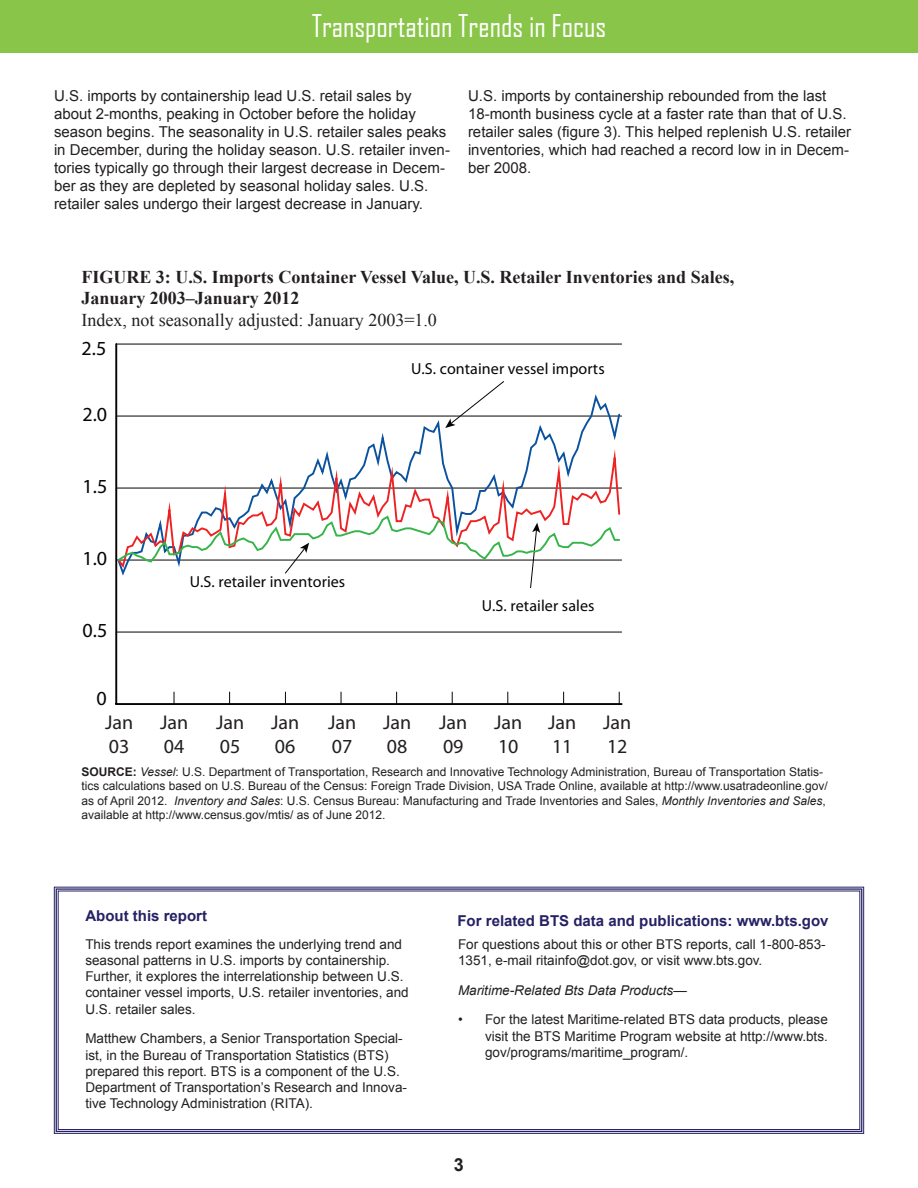
<style>
.page{position:relative;width:918px;height:1188px;background:#fff}
.page>*{position:absolute;margin:0;border:0;box-sizing:border-box;transform-origin:0 0}
.t1{font:30px "Agency FB";color:#fff}
.t2{font:19.95px/24px "Myriad Pro";color:#231f20}
.t3{font:19.95px "Myriad Pro";color:#050504}
.Figure_and_Table_Tit{font:700 18px "Times New Roman";color:#231f20}
.Figure_and_Table_Tit-2{font:18px "Times New Roman";color:#231f20}
.Figure_and_Table_Tit-3{font:700 18px "Arial";color:#231f20}
.t4{font:16.05px "Myriad Pro";letter-spacing:.005em;color:#050504}
.Body{font:15px/18px "Arial";color:#231f20}
.Body-2{font:700 15px "Arial";color:#252164}
.Body-3{font:13.5px/16.2px "Arial";color:#231f20}
.Body-4{font:italic 13.5px "Arial";color:#231f20}
.Notes_and_Sources{font:12px/14.4px "Arial";color:#231f20}
.s1{font-weight:700}
.s2{font-style:italic}
</style>
<div class="page">
<div style="left:1px;top:0;width:917px;height:53px;background:#88c548"></div>
<svg style="left:54px;top:887px;width:810px;height:247px"></svg>
<div style="left:56px;top:888px;width:806px;height:244px;border:1px solid #252164"></div>
<div style="left:58px;top:891px;width:802px;height:239px;border:1px solid #252164"></div>
<svg style="left:491px;top:381px;width:13px;height:10px"></svg>
<hr style="left:116px;top:703px;width:506px;height:2px;background:#050504">
<hr style="left:115px;top:344px;width:2px;height:360px;background:#050504">
<hr style="left:116px;top:632px;width:506px;height:1px;background:#050504">
<svg style="left:117px;top:391px;width:505px;height:170px"></svg>
<svg style="left:117px;top:440px;width:504px;height:74px"></svg>
<svg style="left:117px;top:514px;width:504px;height:75px"></svg>
<hr style="left:116px;top:344px;width:506px;height:1px;background:#050504">
<p class="t1" style="left:312px;top:8px;width:296px">Transportation Trends in Focus</p>
<p class="Body" style="left:54px;top:87px;width:397px">U.S. imports by containership lead U.S. retail sales by about 2-months, peaking in October before the holiday season begins. The seasonality in U.S. retailer sales peaks in December, during the holiday season. U.S. retailer inven&shy;tories typically go through their largest decrease in Decem&shy;ber as they are depleted by seasonal holiday sales. U.S. retailer sales undergo their largest decrease in January.</p>
<p class="Body" style="left:468px;top:87px;width:385px">U.S. imports by containership rebounded from the last 18-month business cycle at a faster rate than that of U.S. retailer sales (figure 3). This helped replenish U.S. retailer inventories, which had reached a record low in in Decem&shy;ber 2008.</p>
<p class="Figure_and_Table_Tit" style="left:81px;top:264px;width:654px">FIGURE 3: U.S. Imports Container Vessel Value, U.S. Retailer Inventories and Sales,</p>
<p class="Figure_and_Table_Tit" style="left:81px;top:286px;width:220px">January 2003–January 2012</p>
<p class="Figure_and_Table_Tit-2" style="left:81px;top:308px;width:357px">Index, not seasonally adjusted: January 2003=1.0</p>
<p class="t3" style="left:81px;top:336px;width:26px">2.5</p>
<p class="t3" style="left:82px;top:402px;width:26px">2.0</p>
<p class="t3" style="left:82px;top:474px;width:26px">1.5</p>
<p class="t3" style="left:82px;top:546px;width:26px">1.0</p>
<p class="t3" style="left:82px;top:618px;width:26px">0.5</p>
<p class="t3" style="left:96px;top:686px;width:12px">0</p>
<p class="t4" style="left:411px;top:358px;width:195px">U.S. container vessel imports</p>
<p class="t4" style="left:190px;top:572px;width:157px">U.S. retailer inventories</p>
<p class="t4" style="left:482px;top:595px;width:114px">U.S. retailer sales</p>
<p class="t2" style="left:105px;top:710px;width:30px">Jan<br>03</p>
<p class="t2" style="left:160px;top:710px;width:30px">Jan<br>04</p>
<p class="t2" style="left:216px;top:710px;width:30px">Jan<br>05</p>
<p class="t2" style="left:271px;top:710px;width:30px">Jan<br>06</p>
<p class="t2" style="left:328px;top:710px;width:30px">Jan<br>07</p>
<p class="t2" style="left:383px;top:710px;width:30px">Jan<br>08</p>
<p class="t2" style="left:439px;top:710px;width:30px">Jan<br>09</p>
<p class="t2" style="left:494px;top:710px;width:30px">Jan<br>10</p>
<p class="t2" style="left:548px;top:710px;width:30px">Jan<br>11</p>
<p class="t2" style="left:603px;top:710px;width:30px">Jan<br>12</p>
<p class="Notes_and_Sources" style="left:81px;top:765px;width:748px"><span class="s1">SOURCE:</span> <span class="s2">Vessel</span>: U.S. Department of Transportation, Research and Innovative Technology Administration, Bureau of Transportation Statis&shy;tics calculations based on U.S. Bureau of the Census: Foreign Trade Division, USA Trade Online, available at http://www.usatradeonline.gov/ as of April 2012. <span class="s2">Inventory and Sales</span>: U.S. Census Bureau: Manufacturing and Trade Inventories and Sales, <span class="s2">Monthly Inventories and Sales</span>, available at http://www.census.gov/mtis/ as of June 2012.</p>
<p class="Body-2" style="left:85px;top:905px;width:123px">About this report</p>
<p class="Body-3" style="left:85px;top:936px;width:325px">This trends report examines the underlying trend and seasonal patterns in U.S. imports by containership.<br>Further, it explores the interrelationship between U.S. container vessel imports, U.S. retailer inventories, and U.S. retailer sales.</p>
<p class="Body-3" style="left:85px;top:1031px;width:323px">Matthew Chambers, a Senior Transportation Special&shy;ist, in the Bureau of Transportation Statistics (BTS) prepared this report. BTS is a component of the U.S.<br>Department of Transportation’s Research and Innova&shy;tive Technology Administration (RITA).</p>
<p class="Body-2" style="left:458px;top:911px;width:373px">For related BTS data and publications: www.bts.gov</p>
<p class="Body-3" style="left:458px;top:936px;width:369px">For questions about this or other BTS reports, call 1-800-853-<br>1351, e-mail ritainfo@dot.gov, or visit www.bts.gov.</p>
<p class="Body-4" style="left:458px;top:981px;width:230px">Maritime-Related Bts Data Products—</p>
<p class="Body-3" style="left:485px;top:1012px;width:344px;text-align:justify;text-indent:-27px">• For the latest Maritime-related BTS data products, please visit the BTS Maritime Program website at http://www.bts. gov/programs/maritime_program/.</p>
<p class="Figure_and_Table_Tit-3" style="left:454px;top:1153px;width:12px">3</p>
</div>
